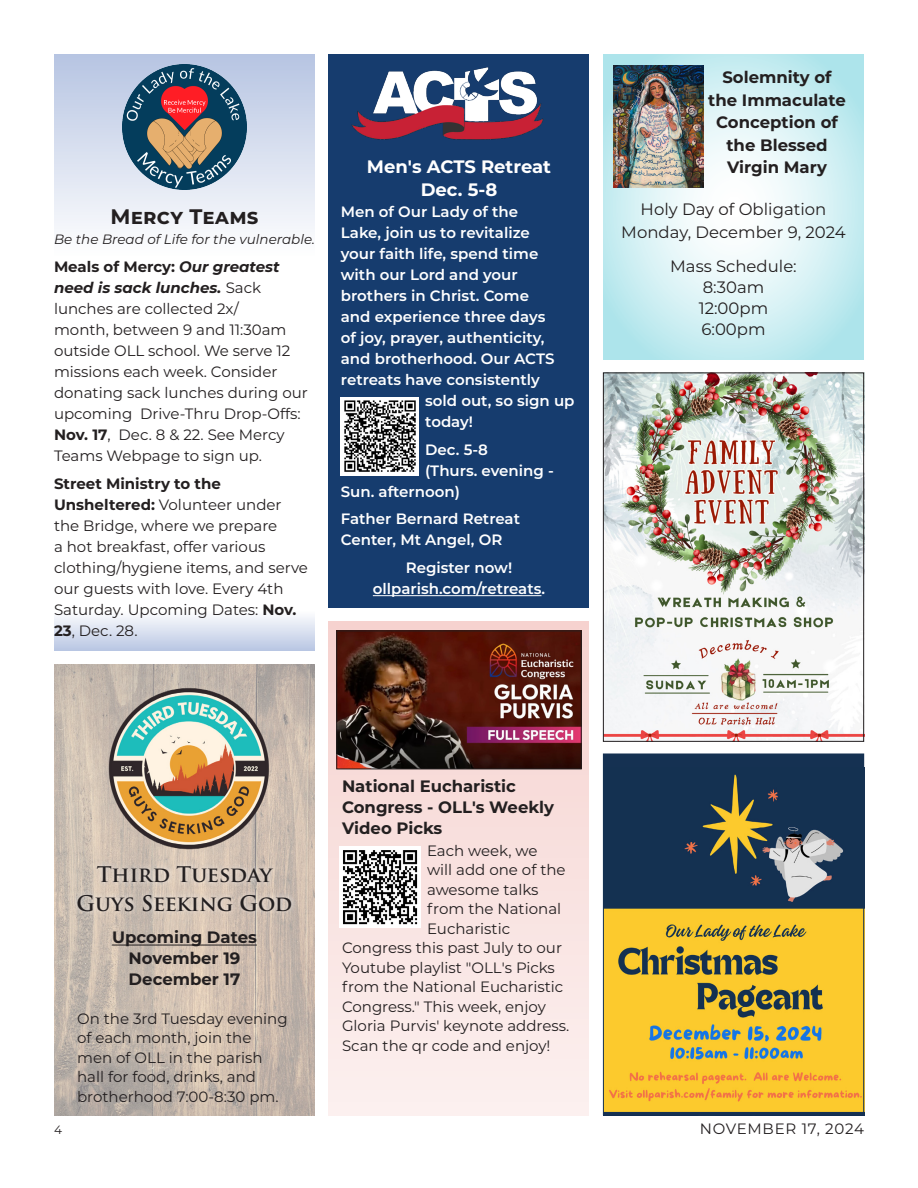
<style>
.page{position:relative;width:918px;height:1188px;background:#fff}
.page>*{position:absolute;margin:0;border:0;box-sizing:border-box;transform-origin:0 0}
.t1{font:700 21px "Trajan Pro";color:#231f20}
.Montserrat_Bold_Header_12pt{font:700 21px "Montserrat";letter-spacing:.01em;color:#231f20}
.t2{font:700 18px "Montserrat";color:#fff}
.Montserrat_Bold_Header_12pt-2{font:700 16.5px/22.5px "Montserrat";color:#231f20;text-align:center}
.Montserrat_Body_10pt{font:16.5px "Montserrat";color:#231f20}
.Montserrat_Bold_Header_11pt{font:700 16.5px/21px "Montserrat";color:#231f20}
.Montserrat_Bold_Header_12pt-3{font:16.5px "Montserrat";color:#231f20}
.Montserrat_Body_10pt-2{font:15px/21px "Montserrat";color:#231f20}
.t3{font:600 15px/21px "Montserrat";color:#fff}
.Montserrat_Body_10pt-3{font:15px "Montserrat";letter-spacing:.05em;color:#231f20}
.t4{font:italic 13.5px "Montserrat";color:#231f20}
.t5{font:12px "Montserrat";color:#231f20}
.s1{font-weight:700}
.s2{font-weight:700;font-style:italic}
</style>
<div class="page">
<img style="left:54px;top:664px;width:261px;height:451px">
<hr style="left:112px;top:945px;width:145px;height:1px;background:#231f20">
<div style="left:72px;top:861px;width:224px;height:55px;background:#fff;opacity:.75"></div>
<img style="left:108px;top:687px;width:162px;height:163px">
<div style="left:328px;top:621px;width:262px;height:494px;background:#fae6e4"></div>
<img style="left:338px;top:633px;width:242px;height:134px">
<div style="left:336px;top:631px;width:246px;height:138px;border:1px solid #231f20"></div>
<img style="left:340px;top:847px;width:80px;height:80px">
<div style="left:54px;top:610px;width:261px;height:41px;background:linear-gradient(to bottom,#fff,#b8c6e3)"></div>
<div style="left:54px;top:54px;width:261px;height:202px;background:linear-gradient(to bottom,#b6c4e2,#fefefe)"></div>
<img style="left:122px;top:64px;width:125px;height:125px">
<div style="left:328px;top:54px;width:262px;height:554px;background:#163c6e"></div>
<img style="left:351px;top:67px;width:193px;height:73px">
<hr style="left:373px;top:595px;width:168px;height:1px;background:#fff">
<img style="left:341px;top:397px;width:77px;height:78px">
<svg style="left:603px;top:54px;width:261px;height:305px"></svg>
<img style="left:613px;top:65px;width:91px;height:123px">
<div style="left:603px;top:754px;width:261px;height:361px;background:#153152"></div>
<img style="left:605px;top:774px;width:257px;height:338px">
<div style="left:603px;top:754px;width:261px;height:361px;border:1px solid #153152"></div>
<img style="left:605px;top:375px;width:257px;height:365px">
<div style="left:603px;top:373px;width:261px;height:369px;border:1px solid #231f20"></div>
<p class="Montserrat_Bold_Header_12pt" style="left:110px;top:202px;width:150px">Mercy Teams</p>
<p class="t4" style="left:54px;top:230px;width:263px">Be the Bread of Life for the vulnerable.</p>
<p class="Montserrat_Body_10pt-2" style="left:54px;top:256px;width:255px"><span class="s1">Meals of Mercy:</span> <span class="s2">Our greatest need is sack lunches.</span> Sack lunches are collected 2x/<br>month, between 9 and 11:30am outside OLL school. We serve 12 missions each week. Consider donating sack lunches during our upcoming Drive-Thru Drop-Offs:<br><span class="s1">Nov. 17</span>, Dec. 8 &amp; 22. See Mercy<br>Teams Webpage to sign up.</p>
<p class="Montserrat_Body_10pt-2" style="left:54px;top:472px;width:256px"><span class="s1">Street Ministry to the<br>Unsheltered:</span> Volunteer under the Bridge, where we prepare<br>a hot breakfast, offer various clothing/hygiene items, and serve our guests with love. Every 4th<br>Saturday. Upcoming Dates: <span class="s1">Nov.<br>23</span>, Dec. 28.</p>
<p class="t2" style="left:367px;top:154px;width:186px">Men's ACTS Retreat</p>
<p class="t2" style="left:421px;top:177px;width:78px">Dec. 5-8</p>
<p class="t3" style="left:341px;top:200px;width:179px">Men of Our Lady of the</p>
<p class="t3" style="left:341px;top:221px;width:190px">Lake, join us to revitalize</p>
<p class="t3" style="left:341px;top:242px;width:199px">your faith life, spend time</p>
<p class="t3" style="left:341px;top:263px;width:178px">with our Lord and your</p>
<p class="t3" style="left:341px;top:284px;width:190px">brothers in Christ. Come</p>
<p class="t3" style="left:341px;top:305px;width:206px">and experience three days</p>
<p class="t3" style="left:341px;top:326px;width:205px">of joy, prayer, authenticity,</p>
<p class="t3" style="left:341px;top:347px;width:215px">and brotherhood. Our ACTS</p>
<p class="t3" style="left:341px;top:368px;width:200px">retreats have consistently</p>
<p class="t3" style="left:425px;top:389px;width:151px">sold out, so sign up</p>
<p class="t3" style="left:425px;top:410px;width:49px">today!</p>
<p class="t3" style="left:425px;top:438px;width:64px">Dec. 5-8</p>
<p class="t3" style="left:425px;top:459px;width:130px">(Thurs. evening -</p>
<p class="t3" style="left:341px;top:480px;width:121px">Sun. afternoon)</p>
<p class="t3" style="left:341px;top:508px;width:181px">Father Bernard Retreat<br>Center, Mt Angel, OR</p>
<p class="t3" style="left:373px;top:557px;width:174px;text-align:center">Register now! ollparish.com/retreats.</p>
<p class="Montserrat_Bold_Header_12pt-2" style="left:708px;top:66px;width:139px">Solemnity of the Immaculate<br>Conception of the Blessed<br>Virgin Mary</p>
<p class="Montserrat_Bold_Header_12pt-3" style="left:641px;top:198px;width:187px">Holy Day of Obligation</p>
<p class="Montserrat_Body_10pt" style="left:621px;top:221px;width:226px">Monday, December 9, 2024</p>
<p class="Montserrat_Body_10pt" style="left:670px;top:255px;width:128px">Mass Schedule:</p>
<p class="Montserrat_Body_10pt" style="left:703px;top:276px;width:63px">8:30am</p>
<p class="Montserrat_Body_10pt" style="left:699px;top:297px;width:71px">12:00pm</p>
<p class="Montserrat_Body_10pt" style="left:701px;top:318px;width:66px">6:00pm</p>
<p class="t1" style="left:97px;top:862px;width:177px">Third Tuesday</p>
<p class="t1" style="left:77px;top:890px;width:217px">Guys Seeking God</p>
<p class="Montserrat_Bold_Header_12pt-2" style="left:112px;top:925px;width:146px">Upcoming Dates</p>
<p class="Montserrat_Bold_Header_12pt-2" style="left:129px;top:946px;width:113px">November 19</p>
<p class="Montserrat_Bold_Header_12pt-2" style="left:129px;top:967px;width:113px">December 17</p>
<p class="Montserrat_Body_10pt-2" style="left:77px;top:1008px;width:212px;line-height:19.5px">On the 3rd Tuesday evening of each month, join the men of OLL in the parish hall for food, drinks, and brotherhood 7:00-8:30 pm.</p>
<p class="Montserrat_Bold_Header_11pt" style="left:342px;top:775px;width:214px">National Eucharistic<br>Congress - OLL's Weekly<br>Video Picks</p>
<p class="Montserrat_Body_10pt-2" style="left:427px;top:839px;width:112px">Each week, we</p>
<p class="Montserrat_Body_10pt-2" style="left:427px;top:859px;width:140px">will add one of the</p>
<p class="Montserrat_Body_10pt-2" style="left:427px;top:878px;width:113px">awesome talks</p>
<p class="Montserrat_Body_10pt-2" style="left:427px;top:898px;width:136px">from the National</p>
<p class="Montserrat_Body_10pt-2" style="left:427px;top:917px;width:85px">Eucharistic</p>
<p class="Montserrat_Body_10pt-2" style="left:342px;top:937px;width:222px">Congress this past July to our</p>
<p class="Montserrat_Body_10pt-2" style="left:342px;top:956px;width:214px">Youtube playlist "OLL's Picks</p>
<p class="Montserrat_Body_10pt-2" style="left:342px;top:976px;width:223px">from the National Eucharistic</p>
<p class="Montserrat_Body_10pt-2" style="left:342px;top:995px;width:205px">Congress." This week, enjoy</p>
<p class="Montserrat_Body_10pt-2" style="left:342px;top:1015px;width:229px">Gloria Purvis' keynote address.</p>
<p class="Montserrat_Body_10pt-2" style="left:342px;top:1034px;width:210px">Scan the qr code and enjoy!</p>
<p class="t5" style="left:54px;top:1121px;width:9px">4</p>
<p class="Montserrat_Body_10pt-3" style="left:700px;top:1118px;width:166px">NOVEMBER 17, 2024</p>
</div>
